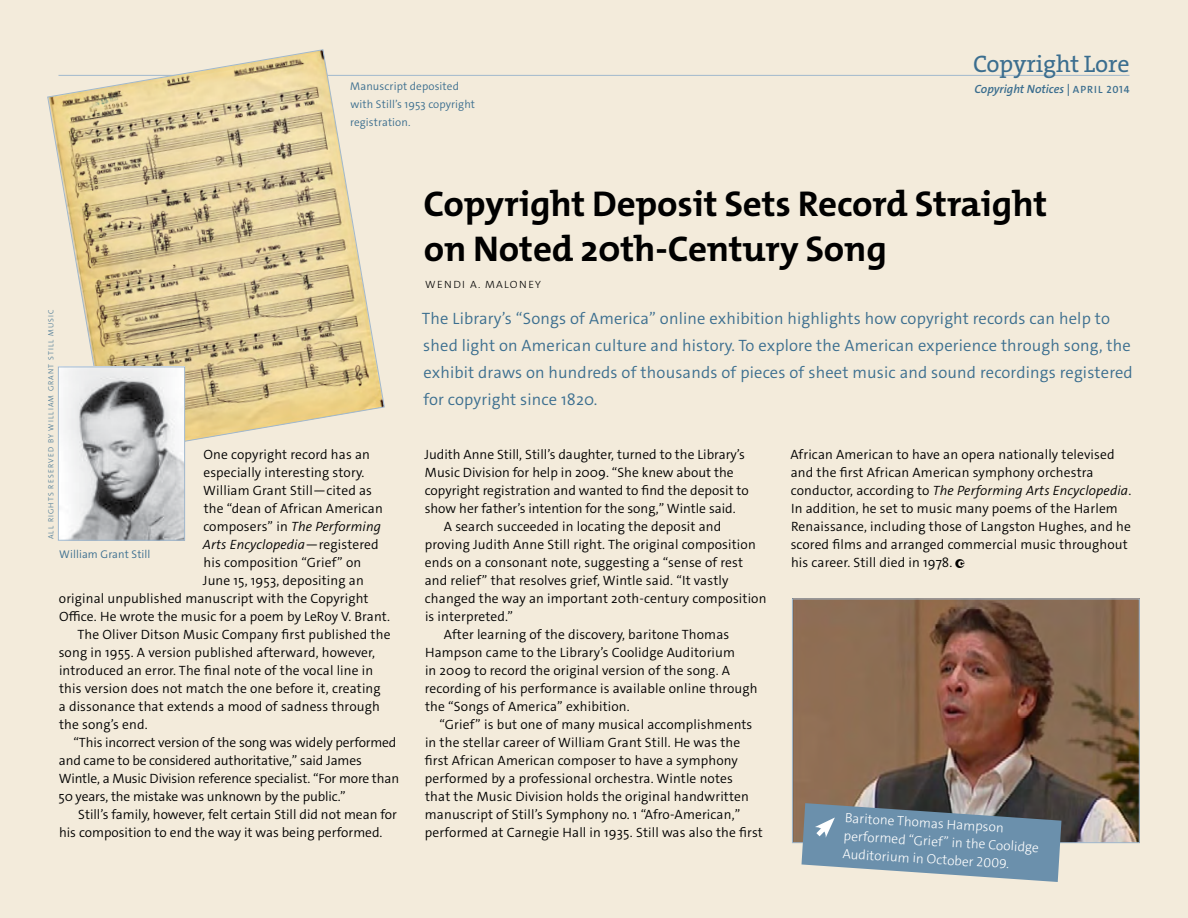
<style>
.page{position:relative;width:1188px;height:918px;background:#fff}
.page>*{position:absolute;margin:0;border:0;box-sizing:border-box;transform-origin:0 0}
.FEATURE___Head_A{font:700 36px/45px "The Mix Os F";letter-spacing:-.005em;color:#000}
.DEPTS___Title_B{font:24px "The Serif HP5 Plain";letter-spacing:-.005em;color:#3b6e8f}
.FEATURE___Opening_Pa{font:300 16.5px/27px "The Sans C4 s";letter-spacing:.01em;color:#3b6e8f}
.FEATURE___Body_Inden{font:300 13.5px/18px "The Sans C4 s";letter-spacing:.01em;color:#000}
.FEATURE___Body_No_In{font:300 13.5px "The Sans C4 s";letter-spacing:.01em;color:#000}
.FEATURE___Body_Inden-2{font:300 13.5px/18px "The Sans C4 s";letter-spacing:-.01em;color:#000}
.NOTICED___Body{font:300 13.5px/18px "The Sans C4 s";color:#fff}
.FEATURE___Body_No_In-2{font:italic 300 13.5px "The Sans C4 s";letter-spacing:.01em;color:#000}
.t1{font:italic 600 12px "The Sans C4 s";color:#3b6e8f}
.PHOTO___Caption{font:300 11.25px/18px "The Sans C4 s";letter-spacing:.01em;color:#3b6e8f}
.FEATURE___Byline{font:300 10.5px "The Sans C4 s";letter-spacing:.125em;color:#000;scale:1.05 1}
.PHOTO___Credit{font:300 7.5px "The Sans C4 s";letter-spacing:.155em;color:#3b6e8f}
.s1{font-style:normal}
.s2{font-style:normal;font-size:10.5px}
.s3{font-style:italic}
.s4{font-family:"Copyright OTF";font-weight:400;font-size:11.25px}
</style>
<div class="page">
<div style="left:1px;top:1px;width:1187px;height:917px;background:#f3ebdb"></div>
<hr style="left:58px;top:75px;width:1072px;height:1px;background:#a1b8cd">
<svg style="left:47px;top:49px;width:338px;height:406px"></svg>
<img style="left:60px;top:369px;width:123px;height:170px">
<div style="left:58px;top:367px;width:127px;height:174px;border:1px solid #a1b8cd"></div>
<img style="left:794px;top:601px;width:344px;height:240px">
<div style="left:792px;top:599px;width:348px;height:244px;border:1px solid #a1b8cd"></div>
<svg style="left:802px;top:803px;width:259px;height:79px;background:#7a95a8"></svg>
<p class="PHOTO___Caption" style="left:350px;top:77px;width:126px">Manuscript deposited with Still’s 1953 copyright registration.</p>
<p class="DEPTS___Title_B" style="left:973px;top:48px;width:158px">Copyright Lore</p>
<p class="t1" style="left:974px;top:81px;width:157px">Copyright Notices <span class="s1">|</span> <span class="s2">APRIL 2014</span></p>
<p class="PHOTO___Credit" style="left:46px;top:539px;width:232px;rotate:-90deg">ALL RIGHTS RESERVED BY WILLIAM GRANT STILL MUSIC</p>
<p class="FEATURE___Body_No_In" style="left:204px;top:446px;width:168px">One copyright record has an</p>
<p class="FEATURE___Body_No_In" style="left:203px;top:464px;width:162px">especially interesting story.</p>
<p class="FEATURE___Body_No_In" style="left:203px;top:482px;width:170px">William Grant Still—cited as</p>
<p class="FEATURE___Body_No_In" style="left:204px;top:500px;width:181px">the “dean of African American</p>
<p class="FEATURE___Body_No_In-2" style="left:203px;top:518px;width:179px"><span class="s1">composers” in</span> The Performing</p>
<p class="FEATURE___Body_No_In-2" style="left:203px;top:536px;width:177px">Arts Encyclopedia<span class="s1">—registered</span></p>
<p class="FEATURE___Body_No_In" style="left:204px;top:554px;width:159px">his composition “Grief” on</p>
<p class="FEATURE___Body_No_In" style="left:203px;top:572px;width:162px">June 15, 1953, depositing an</p>
<p class="FEATURE___Body_No_In" style="left:59px;top:590px;width:311px">original unpublished manuscript with the Copyright</p>
<p class="FEATURE___Body_No_In" style="left:59px;top:608px;width:333px">Office. He wrote the music for a poem by LeRoy V. Brant.</p>
<p class="FEATURE___Body_Inden" style="left:59px;top:626px;width:333px;text-indent:19px">The Oliver Ditson Music Company first published the song in 1955. A version published afterward, however, introduced an error. The final note of the vocal line in this version does not match the one before it, creating a dissonance that extends a mood of sadness through the song’s end.</p>
<p class="FEATURE___Body_Inden-2" style="left:59px;top:734px;width:342px;text-indent:15px">“This incorrect version of the song was widely performed and came to be considered authoritative,” said James Wintle, a Music Division reference specialist. “For more than 50 years, the mistake was unknown by the public.”</p>
<p class="FEATURE___Body_Inden" style="left:59px;top:806px;width:339px;text-indent:19px">Still’s family, however, felt certain Still did not mean for his composition to end the way it was being performed.</p>
<p class="PHOTO___Caption" style="left:59px;top:545px;width:93px">William Grant Still</p>
<p class="FEATURE___Head_A" style="left:424px;top:182px;width:625px">Copyright Deposit Sets Record Straight on Noted 20th-Century Song</p>
<p class="FEATURE___Byline" style="left:425px;top:278px;width:112px">WENDI A. MALONEY</p>
<p class="FEATURE___Opening_Pa" style="left:422px;top:305px;width:712px">The Library’s “Songs of America” online exhibition highlights how copyright records can help to shed light on American culture and history. To explore the American experience through song, the exhibit draws on hundreds of thousands of pieces of sheet music and sound recordings registered for copyright since 1820.</p>
<p class="FEATURE___Body_Inden" style="left:424px;top:446px;width:326px">Judith Anne Still, Still’s daughter, turned to the Library’s Music Division for help in 2009. “She knew about the copyright registration and wanted to find the deposit to show her father’s intention for the song,” Wintle said.</p>
<p class="FEATURE___Body_Inden" style="left:425px;top:518px;width:343px;text-indent:19px">A search succeeded in locating the deposit and proving Judith Anne Still right. The original composition ends on a consonant note, suggesting a “sense of rest and relief” that resolves grief, Wintle said. “It vastly changed the way an important 20th-century composition is interpreted.”</p>
<p class="FEATURE___Body_Inden" style="left:425px;top:626px;width:334px;text-indent:19px">After learning of the discovery, baritone Thomas Hampson came to the Library’s Coolidge Auditorium<br>in 2009 to record the original version of the song. A recording of his performance is available online through the “Songs of America” exhibition.</p>
<p class="FEATURE___Body_Inden" style="left:425px;top:716px;width:340px;text-indent:15px">“Grief” is but one of many musical accomplishments in the stellar career of William Grant Still. He was the first African American composer to have a symphony performed by a professional orchestra. Wintle notes<br>that the Music Division holds the original handwritten manuscript of Still’s Symphony no. 1 “Afro-American,” performed at Carnegie Hall in 1935. Still was also the first</p>
<p class="FEATURE___Body_Inden" style="left:790px;top:446px;width:342px">African American to have an opera nationally televised and the first African American symphony orchestra conductor, according to <span class="s3">The Performing Arts Encyclopedia</span>.<br>In addition, he set to music many poems of the Harlem Renaissance, including those of Langston Hughes, and he scored films and arranged commercial music throughout his career. Still died in 1978. <span class="s4">1</span></p>
<p class="NOTICED___Body" style="left:845px;top:809px;width:197px;rotate:3deg">Baritone Thomas Hampson performed “Grief” in the Coolidge<br>Auditorium in October 2009.</p>
</div>
